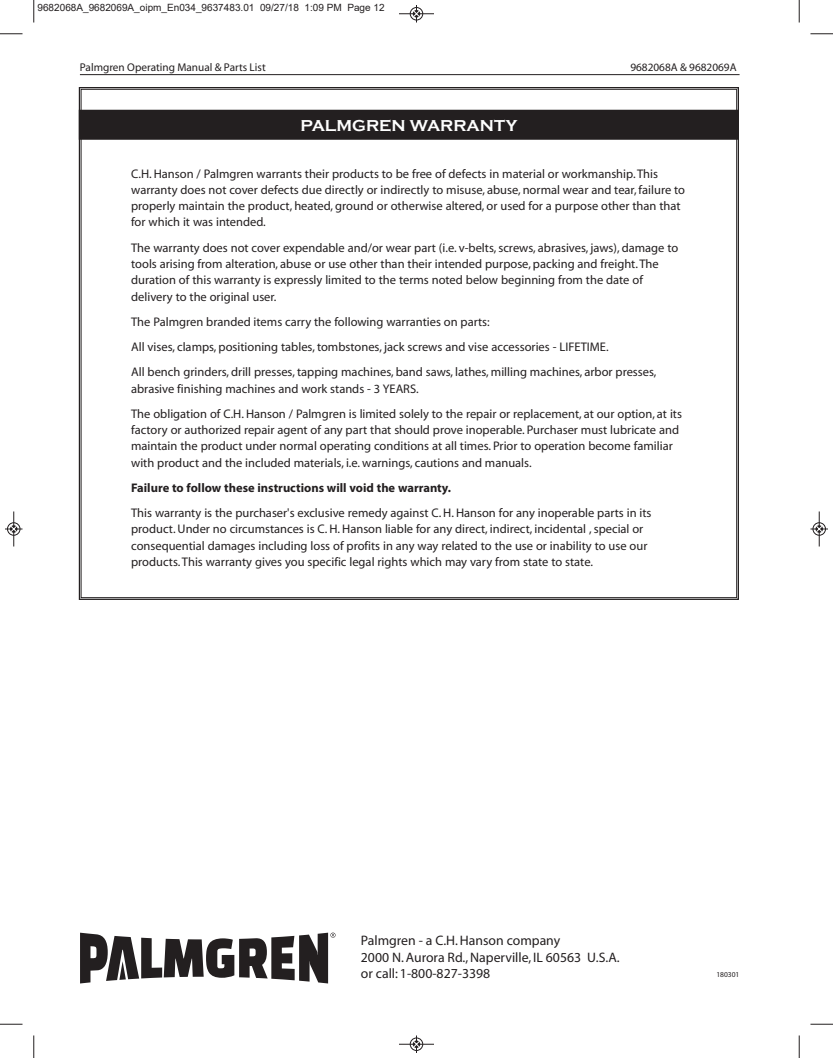
<style>
.page{position:relative;width:833px;height:1058px;background:#fff}
.page>*{position:absolute;margin:0;border:0;box-sizing:border-box;transform-origin:0 0}
.t1{font:700 16.25px "Copperplate Gothic";color:#fff}
.t2{font:13.75px/16.5px "Myriad";color:#231f20}
.t3{font:12.5px/16.2px "Myriad";color:#231f20}
.t4{font:700 12.5px "Myriad Pro";color:#231f20}
.t5{font:11.25px "Myriad";color:#231f20}
.t6{font:10px "Arial";color:#231f20}
.t7{font:7.5px "Myriad";color:#231f20}
</style>
<div class="page">
<div style="left:79px;top:110px;width:660px;height:30px;background:#231f20"></div>
<hr style="left:80px;top:74px;width:659px;height:1px;background:#231f20">
<svg style="left:33px;top:0;width:2px;height:22px"></svg>
<svg style="left:0;top:33px;width:22px;height:2px"></svg>
<svg style="left:798px;top:0;width:2px;height:22px"></svg>
<svg style="left:810px;top:33px;width:22px;height:2px"></svg>
<svg style="left:33px;top:1035px;width:2px;height:23px"></svg>
<svg style="left:0;top:1023px;width:22px;height:2px"></svg>
<svg style="left:798px;top:1035px;width:2px;height:23px"></svg>
<svg style="left:810px;top:1023px;width:22px;height:2px"></svg>
<hr style="left:399px;top:14px;width:35px;height:1px;background:#231f20">
<div style="left:410px;top:7px;width:13px;height:13px;border:1px solid #231f20;border-radius:50%"></div>
<svg style="left:413px;top:5px;width:6px;height:17px"></svg>
<hr style="left:399px;top:1044px;width:35px;height:1px;background:#231f20">
<div style="left:410px;top:1037px;width:13px;height:13px;border:1px solid #231f20;border-radius:50%"></div>
<svg style="left:413px;top:1035px;width:6px;height:17px"></svg>
<hr style="left:14px;top:511px;width:1px;height:35px;background:#231f20">
<div style="left:7px;top:522px;width:13px;height:13px;border:1px solid #231f20;border-radius:50%"></div>
<svg style="left:5px;top:526px;width:17px;height:6px"></svg>
<hr style="left:819px;top:511px;width:1px;height:35px;background:#231f20">
<div style="left:812px;top:522px;width:13px;height:13px;border:1px solid #231f20;border-radius:50%"></div>
<svg style="left:810px;top:526px;width:18px;height:6px"></svg>
<svg style="left:80px;top:932px;width:255px;height:51px"></svg>
<p class="t6" style="left:38px;top:1px;width:348px">9682068A_9682069A_oipm_En034_9637483.01 09/27/18 1:09 PM Page 12</p>
<p class="t5" style="left:80px;top:61px;width:187px">Palmgren Operating Manual &amp; Parts List</p>
<p class="t5" style="left:630px;top:61px;width:108px">9682068A &amp; 9682069A</p>
<h1 class="t1" style="left:300px;top:117px;width:218px">PALMGREN WARRANTY</h1>
<p class="t3" style="left:131px;top:166px;width:555px">C.H. Hanson / Palmgren warrants their products to be free of defects in material or workmanship.This warranty does not cover defects due directly or indirectly to misuse, abuse, normal wear and tear, failure to properly maintain the product, heated, ground or otherwise altered, or used for a purpose other than that for which it was intended.</p>
<p class="t3" style="left:131px;top:240px;width:548px">The warranty does not cover expendable and/or wear part (i.e. v-belts, screws, abrasives, jaws), damage to tools arising from alteration, abuse or use other than their intended purpose, packing and freight.The duration of this warranty is expressly limited to the terms noted below beginning from the date of delivery to the original user.</p>
<p class="t3" style="left:131px;top:309px;width:527px;line-height:25.2px">The Palmgren branded items carry the following warranties on parts:<br>All vises, clamps, positioning tables, tombstones, jack screws and vise accessories - LIFETIME.<br>All bench grinders, drill presses, tapping machines, band saws, lathes, milling machines, arbor presses,</p>
<p class="t3" style="left:131px;top:376px;width:552px;line-height:25.2px">abrasive finishing machines and work stands - 3 YEARS.<br>The obligation of C.H. Hanson / Palmgren is limited solely to the repair or replacement, at our option, at its</p>
<p class="t3" style="left:131px;top:422px;width:549px">factory or authorized repair agent of any part that should prove inoperable. Purchaser must lubricate and maintain the product under normal operating conditions at all times. Prior to operation become familiar with product and the included materials, i.e. warnings, cautions and manuals.</p>
<p class="t4" style="left:131px;top:480px;width:321px">Failure to follow these instructions will void the warranty.</p>
<p class="t3" style="left:131px;top:505px;width:522px">This warranty is the purchaser's exclusive remedy against C. H. Hanson for any inoperable parts in its product. Under no circumstances is C. H. Hanson liable for any direct, indirect, incidental , special or consequential damages including loss of profits in any way related to the use or inability to use our products.This warranty gives you specific legal rights which may vary from state to state.</p>
<p class="t2" style="left:361px;top:932px;width:260px">Palmgren - a C.H.Hanson company<br>2000 N.Aurora Rd.,Naperville, IL 60563 U.S.A. or call: 1-800-827-3398</p>
<p class="t7" style="left:716px;top:970px;width:25px">180301</p>
</div>
